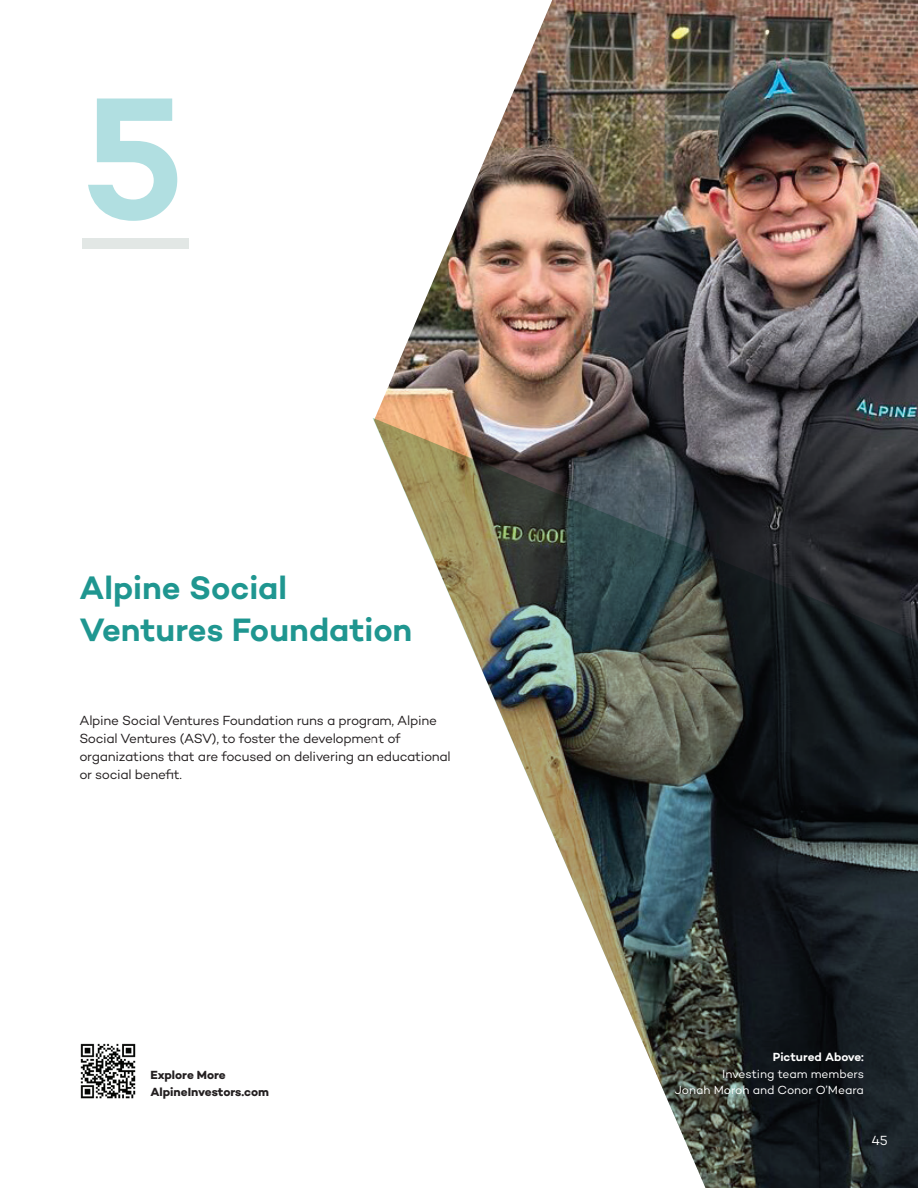
<style>
.page{position:relative;width:918px;height:1188px;background:#fff}
.page>*{position:absolute;margin:0;border:0;box-sizing:border-box;transform-origin:0 0}
.t1{font:600 176.1px "Campton";color:#b1dfe1}
.t2{font:600 33px/42px "Campton";color:#1f9690}
.t3{font:13.5px/18px "Campton";letter-spacing:-.025em;color:#231f20}
.t4{font:13.5px "Campton";color:#fff}
.t5{font:12px/16.5px "Campton";letter-spacing:-.01em;color:#fff;text-align:right}
.t6{font:700 12px/16.5px "Campton";color:#231f20}
.t7{font:600 12px "Campton";color:#fff}
</style>
<div class="page">
<div style="left:82px;top:238px;width:107px;height:11px;background:#e2e7e5"></div>
<img style="left:80px;top:1043px;width:56px;height:56px">
<img style="left:375px;top:0;width:543px;height:418px">
<img style="left:373px;top:418px;width:545px;height:770px">
<h1 class="t1" style="left:81px;top:46px;width:107px">5</h1>
<h2 class="t2" style="left:80px;top:566px;width:334px">Alpine Social<br>Ventures Foundation</h2>
<p class="t3" style="left:80px;top:711px;width:373px">Alpine Social Ventures Foundation runs a program, Alpine Social Ventures (ASV), to foster the development of organizations that are focused on delivering an educational or social benefit.</p>
<p class="t6" style="left:150px;top:1067px;width:120px">Explore More<br>AlpineInvestors.com</p>
<p class="t7" style="left:773px;top:1050px;width:93px">Pictured Above:</p>
<p class="t5" style="left:675px;top:1065px;width:191px">Investing team members<br>Jonah Moroh and Conor O’Meara</p>
<p class="t4" style="left:871px;top:1132px;width:18px">45</p>
</div>
